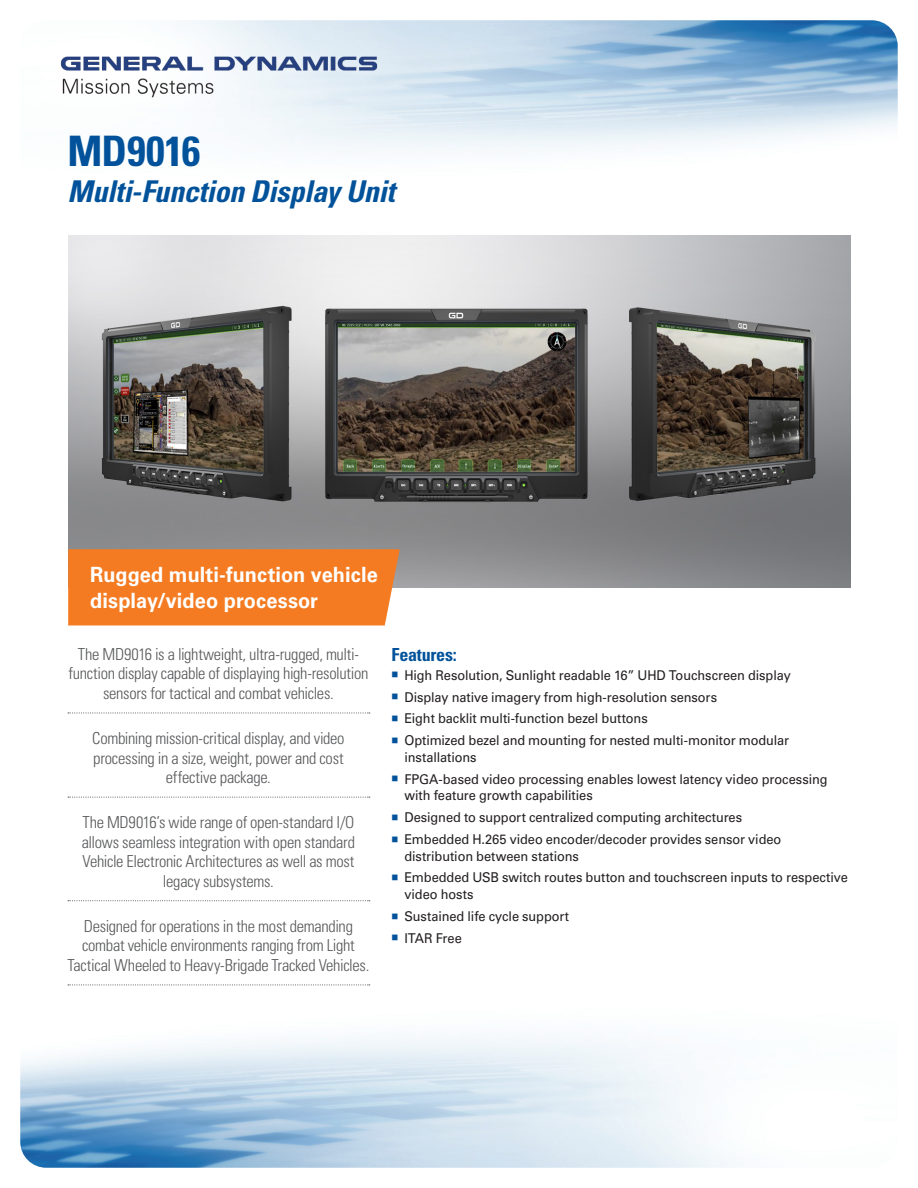
<style>
.page{position:relative;width:918px;height:1188px;background:#fff}
.page>*{position:absolute;margin:0;border:0;box-sizing:border-box;transform-origin:0 0}
.Front-Title{font:700 condensed 42px "Univers LT Std";letter-spacing:-.005em;color:#01529a}
.Front_Subtitle{font:italic 700 condensed 30px "Univers LT Std";letter-spacing:-.01em;color:#01529a}
.Front-Key_Message_Su{font:700 21px/25.2px "Univers LT Std";letter-spacing:.005em;color:#fff;scale:.95 1}
.Front_Subhead{font:700 condensed 18px "Univers LT Std";letter-spacing:-.01em;color:#01529a}
.Front_Key_Message{font:300 condensed 16.5px/19.5px "Univers LT Std";letter-spacing:-.02em;color:#57585a;text-align:center}
.t1{font:13.5px/16.5px "Univers LT Std";letter-spacing:-.005em;color:#231f20;scale:.95 1}
.s1{color:#01529a}
</style>
<div class="page">
<img style="left:20px;top:20px;width:878px;height:1148px">
<img style="left:58px;top:54px;width:324px;height:45px">
<svg style="left:68px;top:712px;width:302px;height:1px"></svg>
<svg style="left:68px;top:797px;width:302px;height:1px"></svg>
<svg style="left:68px;top:900px;width:302px;height:1px"></svg>
<svg style="left:68px;top:984px;width:302px;height:1px"></svg>
<img style="left:68px;top:236px;width:783px;height:351px">
<div style="left:68px;top:549px;width:332px;height:76px;background:#f47b21"></div>
<p class="Front-Title" style="left:68px;top:125px;width:134px">MD9016</p>
<p class="Front_Subtitle" style="left:68px;top:173px;width:329px">Multi-Function Display Unit</p>
<p class="Front-Key_Message_Su" style="left:90px;top:563px;width:304px">Rugged multi-function vehicle display/video processor</p>
<p class="Front_Key_Message" style="left:68px;top:644px;width:302px">The MD9016 is a lightweight, ultra-rugged, multi&shy;function display capable of displaying high-resolution sensors for tactical and combat vehicles.</p>
<p class="Front_Key_Message" style="left:92px;top:729px;width:254px">Combining mission-critical display, and video processing in a size, weight, power and cost effective package.</p>
<p class="Front_Key_Message" style="left:82px;top:813px;width:275px">The MD9016’s wide range of open-standard I/O allows seamless integration with open standard Vehicle Electronic Architectures as well as most legacy subsystems.</p>
<p class="Front_Key_Message" style="left:68px;top:916px;width:303px">Designed for operations in the most demanding combat vehicle environments ranging from Light<br>Tactical Wheeled to Heavy-Brigade Tracked Vehicles.</p>
<p class="Front_Subhead" style="left:392px;top:644px;width:67px">Features:</p>
<p class="t1" style="left:392px;top:667px;width:422px"><span class="s1">■</span> High Resolution, Sunlight readable 16” UHD Touchscreen display</p>
<p class="t1" style="left:392px;top:689px;width:344px"><span class="s1">■</span> Display native imagery from high-resolution sensors</p>
<p class="t1" style="left:392px;top:711px;width:271px"><span class="s1">■</span> Eight backlit multi-function bezel buttons</p>
<p class="t1" style="left:404px;top:732px;width:406px;text-indent:-13px"><span class="s1">■</span> Optimized bezel and mounting for nested multi-monitor modular installations</p>
<p class="t1" style="left:404px;top:771px;width:447px;text-indent:-13px"><span class="s1">■</span> FPGA-based video processing enables lowest latency video processing with feature growth capabilities</p>
<p class="t1" style="left:392px;top:809px;width:371px"><span class="s1">■</span> Designed to support centralized computing architectures</p>
<p class="t1" style="left:404px;top:831px;width:398px;text-indent:-13px"><span class="s1">■</span> Embedded H.265 video encoder/decoder provides sensor video distribution between stations</p>
<p class="t1" style="left:404px;top:870px;width:468px;text-indent:-13px"><span class="s1">■</span> Embedded USB switch routes button and touchscreen inputs to respective video hosts</p>
<p class="t1" style="left:392px;top:908px;width:189px"><span class="s1">■</span> Sustained life cycle support</p>
<p class="t1" style="left:392px;top:930px;width:76px"><span class="s1">■</span> ITAR Free</p>
</div>
